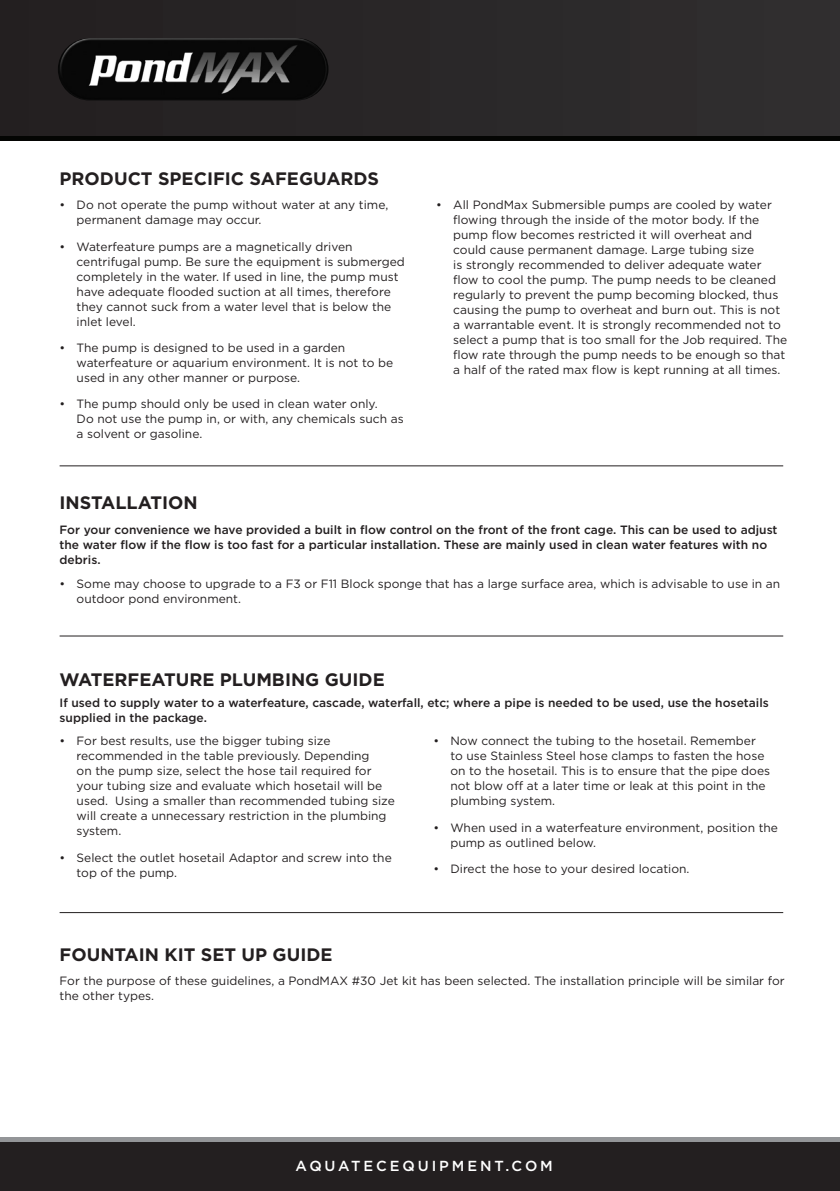
<style>
.page{position:relative;width:840px;height:1191px;background:#fff}
.page>*{position:absolute;margin:0;border:0;box-sizing:border-box;transform-origin:0 0}
.t1{font:700 18px "Gotham";color:#231f20}
.t2{font:500 14.6px "Gotham HTF";letter-spacing:.2em;color:#fff}
.t3{font:12px/15px "Gotham";color:#231f20}
.t4{font:500 12px/15px "Gotham";color:#231f20}
</style>
<div class="page">
<div style="left:0;top:1141px;width:839px;height:50px;background:#231f20"></div>
<hr style="left:0;top:1137px;width:839px;height:4px;background:#939598">
<div style="left:0;top:0;width:839px;height:136px;background:#2a2829"></div>
<hr style="left:0;top:136px;width:839px;height:4px;background:#040503">
<img style="left:58px;top:38px;width:270px;height:62px">
<hr style="left:60px;top:465px;width:722px;height:1px;background:#231f20">
<hr style="left:60px;top:635px;width:722px;height:1px;background:#231f20">
<hr style="left:60px;top:912px;width:722px;height:1px;background:#231f20">
<h1 class="t1" style="left:60px;top:166px;width:321px">PRODUCT SPECIFIC SAFEGUARDS</h1>
<p class="t3" style="left:77px;top:197px;width:313px;text-indent:-17px">• Do not operate the pump without water at any time, permanent damage may occur.</p>
<p class="t3" style="left:77px;top:239px;width:329px;text-indent:-17px">• Waterfeature pumps are a magnetically driven centrifugal pump. Be sure the equipment is submerged completely in the water. If used in line, the pump must have adequate flooded suction at all times, therefore they cannot suck from a water level that is below the inlet level.</p>
<p class="t3" style="left:77px;top:340px;width:318px;text-indent:-17px">• The pump is designed to be used in a garden waterfeature or aquarium environment. It is not to be used in any other manner or purpose.</p>
<p class="t3" style="left:77px;top:396px;width:328px;text-indent:-17px">• The pump should only be used in clean water only.<br>Do not use the pump in, or with, any chemicals such as a solvent or gasoline.</p>
<p class="t3" style="left:453px;top:197px;width:335px;text-indent:-17px">• All PondMax Submersible pumps are cooled by water flowing through the inside of the motor body. If the pump flow becomes restricted it will overheat and could cause permanent damage. Large tubing size<br>is strongly recommended to deliver adequate water flow to cool the pump. The pump needs to be cleaned regularly to prevent the pump becoming blocked, thus causing the pump to overheat and burn out. This is not a warrantable event. It is strongly recommended not to select a pump that is too small for the Job required. The flow rate through the pump needs to be enough so that a half of the rated max flow is kept running at all times.</p>
<h1 class="t1" style="left:60px;top:490px;width:139px">INSTALLATION</h1>
<p class="t4" style="left:60px;top:522px;width:719px">For your convenience we have provided a built in flow control on the front of the front cage. This can be used to adjust the water flow if the flow is too fast for a particular installation. These are mainly used in clean water features with no debris.</p>
<p class="t3" style="left:77px;top:575px;width:704px;text-indent:-17px">• Some may choose to upgrade to a F3 or F11 Block sponge that has a large surface area, which is advisable to use in an outdoor pond environment.</p>
<h1 class="t1" style="left:60px;top:667px;width:326px">WATERFEATURE PLUMBING GUIDE</h1>
<p class="t4" style="left:60px;top:694px;width:710px">If used to supply water to a waterfeature, cascade, waterfall, etc; where a pipe is needed to be used, use the hosetails supplied in the package.</p>
<p class="t3" style="left:77px;top:733px;width:319px;text-indent:-17px">• For best results, use the bigger tubing size recommended in the table previously. Depending<br>on the pump size, select the hose tail required for your tubing size and evaluate which hosetail will be used. Using a smaller than recommended tubing size will create a unnecessary restriction in the plumbing system.</p>
<p class="t3" style="left:77px;top:849px;width:316px;text-indent:-17px">• Select the outlet hosetail Adaptor and screw into the top of the pump.</p>
<p class="t3" style="left:450px;top:733px;width:321px;text-indent:-17px">• Now connect the tubing to the hosetail. Remember to use Stainless Steel hose clamps to fasten the hose on to the hosetail. This is to ensure that the pipe does not blow off at a later time or leak at this point in the plumbing system.</p>
<p class="t3" style="left:450px;top:819px;width:329px;text-indent:-17px">• When used in a waterfeature environment, position the pump as outlined below.</p>
<p class="t3" style="left:433px;top:861px;width:257px">• Direct the hose to your desired location.</p>
<h1 class="t1" style="left:60px;top:942px;width:274px">FOUNTAIN KIT SET UP GUIDE</h1>
<p class="t3" style="left:60px;top:973px;width:726px">For the purpose of these guidelines, a PondMAX #30 Jet kit has been selected. The installation principle will be similar for the other types.</p>
<p class="t2" style="left:295px;top:1157px;width:259px">AQUATECEQUIPMENT.COM</p>
</div>
